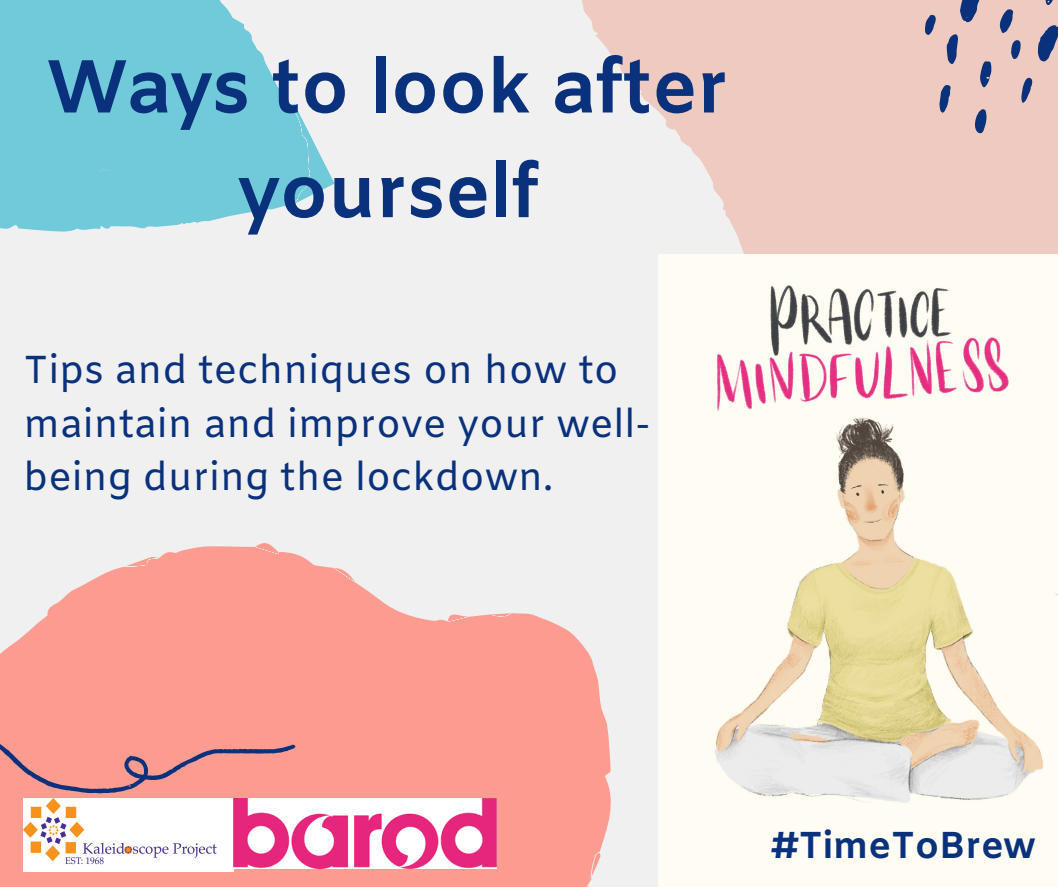
<style>
.page{position:relative;width:1058px;height:887px;background:#fff}
.page>*{position:absolute;margin:0;border:0;box-sizing:border-box;transform-origin:0 0}
.t1{font:700 75px/104.7px "Amiko";color:#09317c;text-align:center}
.t2{font:39px/53.4px "Amiko";color:#09317c}
.t3{font:700 37.5px "Amiko";color:#09317c}
</style>
<div class="page">
<div style="left:0;top:0;width:1058px;height:886px;background:#f1f0f0"></div>
<svg style="left:0;top:0;width:335px;height:232px;fill:#70cada"></svg>
<svg style="left:582px;top:0;width:476px;height:254px;fill:#efcac1"></svg>
<svg style="left:0;top:543px;width:611px;height:343px;fill:#fc9c91"></svg>
<svg style="left:920px;top:0;width:138px;height:135px;background:#d2b7b8"></svg>
<svg style="left:0;top:714px;width:295px;height:79px;background:#eb948f"></svg>
<img style="left:23px;top:798px;width:211px;height:73px">
<img style="left:234px;top:798px;width:262px;height:70px">
<img style="left:658px;top:254px;width:400px;height:632px">
<h1 class="t1" style="left:47px;top:41px;width:682px">Ways to look after yourself</h1>
<p class="t2" style="left:23px;top:346px;width:629px">Tips and techniques on how to maintain and improve your well&shy;being during the lockdown.</p>
<p class="t3" style="left:771px;top:823px;width:266px">#TimeToBrew</p>
</div>
